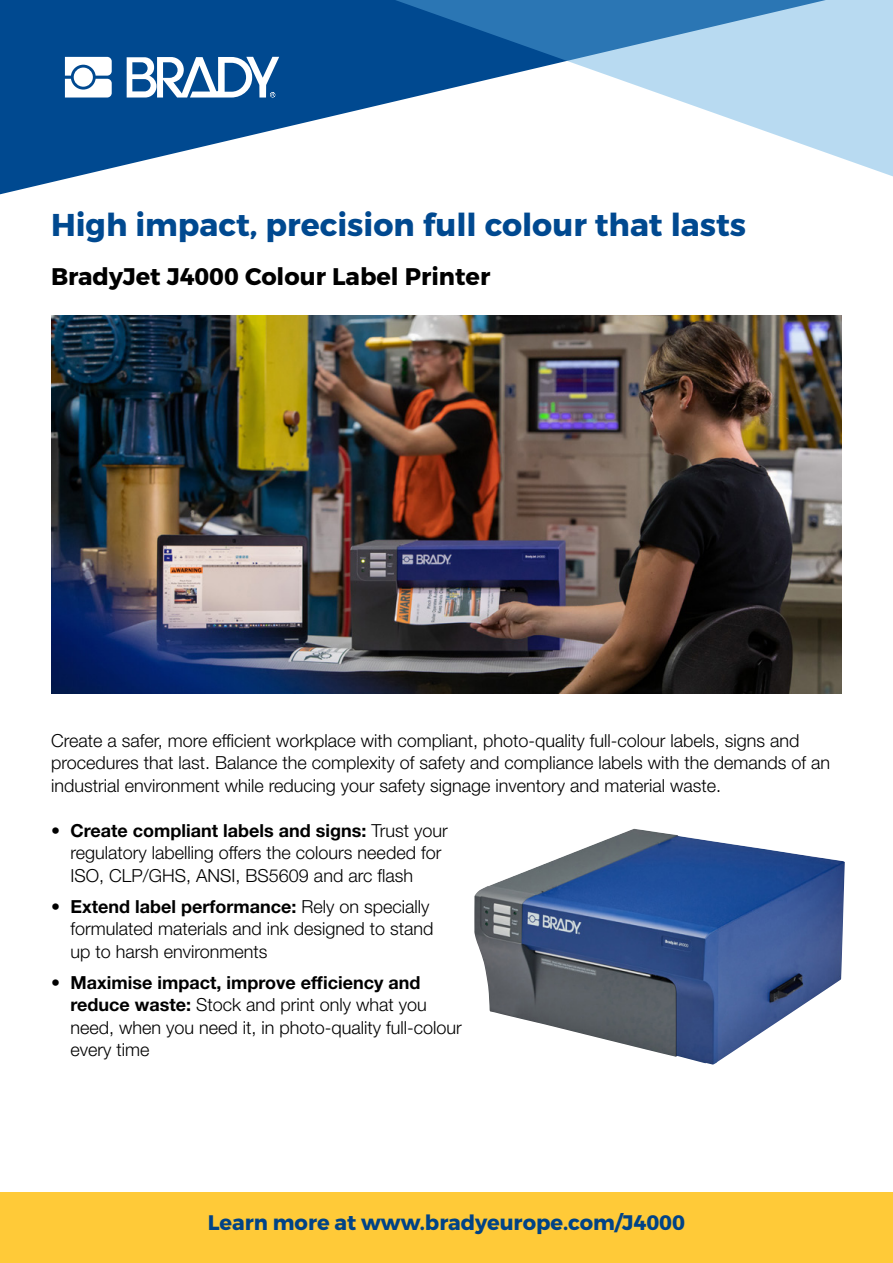
<style>
.page{position:relative;width:893px;height:1263px;background:#fff}
.page>*{position:absolute;margin:0;border:0;box-sizing:border-box;transform-origin:0 0}
.t1{font:700 31.5px "Montserrat";color:#004990}
.t2{font:700 24px "Montserrat";color:#000}
.t3{font:700 21px "Montserrat";color:#014386}
.t4{font:300 18px/22.5px "Helvetica Neue LT Pro";color:#000}
.s1{font-weight:700}
</style>
<div class="page">
<svg style="left:0;top:0;width:359px;height:195px;fill:#004990"></svg>
<svg style="left:359px;top:0;width:534px;height:177px"></svg>
<div style="left:0;top:1192px;width:893px;height:71px;background:#ffca38"></div>
<svg style="left:65px;top:57px;width:47px;height:41px"></svg>
<svg style="left:127px;top:57px;width:152px;height:41px"></svg>
<img style="left:51px;top:315px;width:791px;height:379px">
<img style="left:474px;top:829px;width:371px;height:235px">
<h1 class="t1" style="left:51px;top:206px;width:697px">High impact, precision full colour that lasts</h1>
<h2 class="t2" style="left:51px;top:261px;width:441px">BradyJet J4000 Colour Label Printer</h2>
<p class="t4" style="left:51px;top:729px;width:781px">Create a safer, more efficient workplace with compliant, photo-quality full-colour labels, signs and procedures that last. Balance the complexity of safety and compliance labels with the demands of an industrial environment while reducing your safety signage inventory and material waste.</p>
<p class="t4" style="left:71px;top:819px;width:379px;text-indent:-19px"><span class="s1">• Create compliant labels and signs:</span> Trust your regulatory labelling offers the colours needed for<br>ISO, CLP/GHS, ANSI, BS5609 and arc flash</p>
<p class="t4" style="left:71px;top:895px;width:365px;text-indent:-19px"><span class="s1">• Extend label performance:</span> Rely on specially formulated materials and ink designed to stand up to harsh environments</p>
<p class="t4" style="left:71px;top:971px;width:393px;text-indent:-19px"><span class="s1">• Maximise impact, improve efficiency and reduce waste:</span> Stock and print only what you need, when you need it, in photo-quality full-colour every time</p>
<p class="t3" style="left:208px;top:1209px;width:479px">Learn more at www.bradyeurope.com/J4000</p>
</div>
